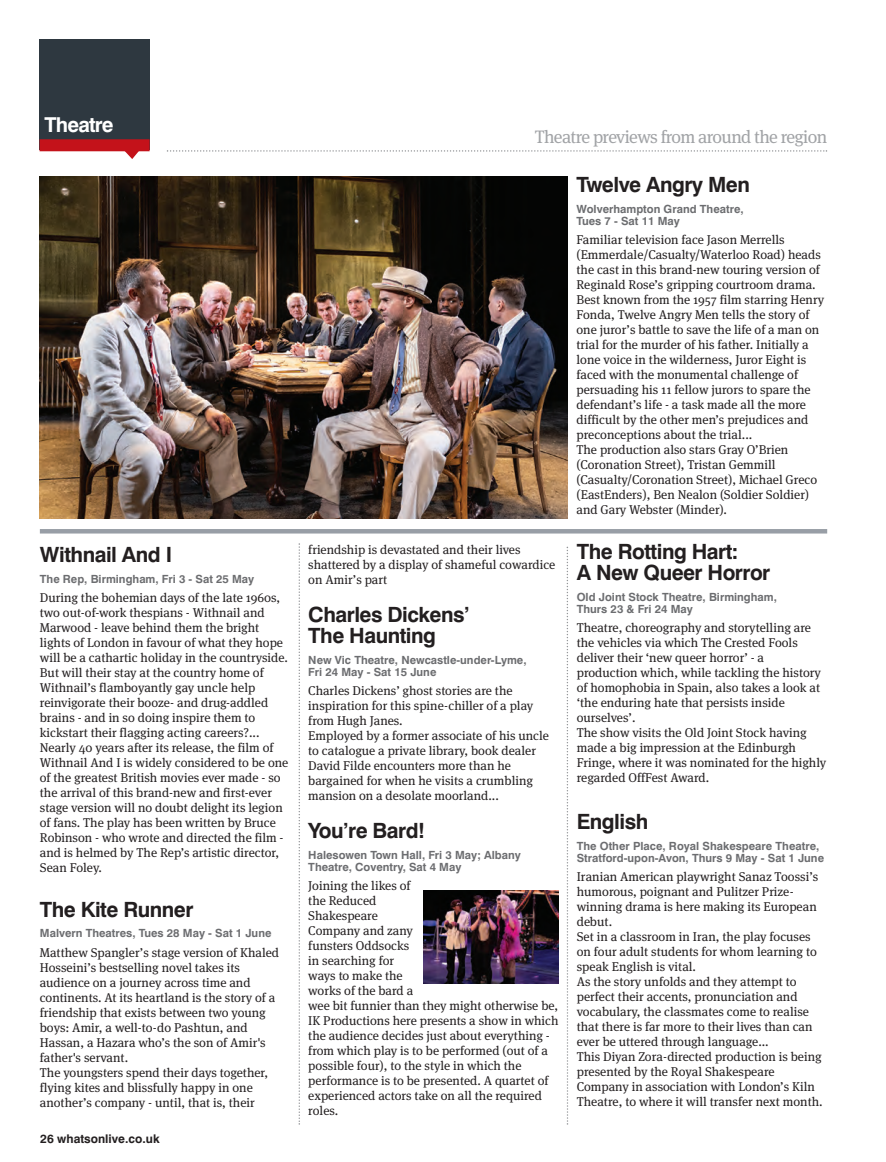
<style>
.page{position:relative;width:886px;height:1162px;background:#fff}
.page>*{position:absolute;margin:0;border:0;box-sizing:border-box;transform-origin:0 0}
.t1{font:700 21px/21px "Swiss 721 BT";letter-spacing:-.025em;color:#231f20}
.t2{font:700 20.55px "Swiss 721 BT";letter-spacing:-.04em;color:#fff}
.t3{font:18px "Meta Serif";letter-spacing:-.035em;color:#a1a3a6}
.t4{font:12.75px/15px "Meta Serif";color:#231f20}
.t5{font:700 12px "Swiss 721 BT";color:#231f20}
.t6{font:700 11.25px/12px "Swiss 721 BT";color:#6c6d70}
</style>
<div class="page">
<div style="left:40px;top:40px;width:109px;height:110px;background:#2e3840"></div>
<svg style="left:124px;top:151px;width:15px;height:8px"></svg>
<div style="left:40px;top:139px;width:109px;height:12px;background:#c4121a"></div>
<svg style="left:167px;top:150px;width:659px;height:2px"></svg>
<svg style="left:298px;top:543px;width:2px;height:581px"></svg>
<svg style="left:566px;top:546px;width:2px;height:578px"></svg>
<img style="left:40px;top:177px;width:527px;height:341px">
<hr style="left:40px;top:529px;width:786px;height:4px;background:#989ea6">
<img style="left:423px;top:891px;width:135px;height:92px">
<p class="t2" style="left:45px;top:116px;width:70px">Theatre</p>
<p class="t1" style="left:40px;top:546px;width:134px">Withnail And I</p>
<p class="t6" style="left:40px;top:574px;width:216px">The Rep, Birmingham, Fri 3 - Sat 25 May</p>
<p class="t4" style="left:40px;top:591px;width:250px">During the bohemian days of the late 1960s, two out-of-work thespians - Withnail and Marwood - leave behind them the bright lights of London in favour of what they hope will be a cathartic holiday in the countryside.<br>But will their stay at the country home of Withnail’s flamboyantly gay uncle help reinvigorate their booze- and drug-addled brains - and in so doing inspire them to kickstart their flagging acting careers?...<br>Nearly 40 years after its release, the film of Withnail And I is widely considered to be one of the greatest British movies ever made - so the arrival of this brand-new and first-ever stage version will no doubt delight its legion of fans. The play has been written by Bruce Robinson - who wrote and directed the film - and is helmed by The Rep’s artistic director, Sean Foley.</p>
<p class="t1" style="left:40px;top:900px;width:155px">The Kite Runner</p>
<p class="t6" style="left:40px;top:928px;width:233px">Malvern Theatres, Tues 28 May - Sat 1 June</p>
<p class="t4" style="left:40px;top:945px;width:241px">Matthew Spangler’s stage version of Khaled Hosseini’s bestselling novel takes its audience on a journey across time and continents. At its heartland is the story of a friendship that exists between two young boys: Amir, a well-to-do Pashtun, and Hassan, a Hazara who’s the son of Amir's father's servant.<br>The youngsters spend their days together, flying kites and blissfully happy in one another’s company - until, that is, their</p>
<p class="t5" style="left:40px;top:1134px;width:121px">26 whatsonlive.co.uk</p>
<p class="t3" style="left:534px;top:130px;width:294px">Theatre previews from around the region</p>
<p class="t1" style="left:576px;top:176px;width:175px">Twelve Angry Men</p>
<p class="t6" style="left:576px;top:204px;width:168px">Wolverhampton Grand Theatre,<br>Tues 7 - Sat 11 May</p>
<p class="t4" style="left:576px;top:233px;width:249px">Familiar television face Jason Merrells (Emmerdale/Casualty/Waterloo Road) heads the cast in this brand-new touring version of Reginald Rose’s gripping courtroom drama.<br>Best known from the 1957 film starring Henry Fonda, Twelve Angry Men tells the story of one juror’s battle to save the life of a man on trial for the murder of his father. Initially a lone voice in the wilderness, Juror Eight is faced with the monumental challenge of persuading his 11 fellow jurors to spare the defendant’s life - a task made all the more difficult by the other men’s prejudices and preconceptions about the trial...<br>The production also stars Gray O’Brien (Coronation Street), Tristan Gemmill (Casualty/Coronation Street), Michael Greco (EastEnders), Ben Nealon (Soldier Soldier) and Gary Webster (Minder).</p>
<p class="t4" style="left:308px;top:543px;width:248px">friendship is devastated and their lives shattered by a display of shameful cowardice on Amir’s part</p>
<p class="t1" style="left:308px;top:606px;width:163px">Charles Dickens’<br>The Haunting</p>
<p class="t6" style="left:308px;top:654px;width:220px">New Vic Theatre, Newcastle-under-Lyme,<br>Fri 24 May - Sat 15 June</p>
<p class="t4" style="left:308px;top:684px;width:242px">Charles Dickens’ ghost stories are the inspiration for this spine-chiller of a play from Hugh Janes.<br>Employed by a former associate of his uncle to catalogue a private library, book dealer David Filde encounters more than he bargained for when he visits a crumbling mansion on a desolate moorland...</p>
<p class="t1" style="left:308px;top:821px;width:118px">You’re Bard!</p>
<p class="t6" style="left:308px;top:849px;width:214px">Halesowen Town Hall, Fri 3 May; Albany<br>Theatre, Coventry, Sat 4 May</p>
<p class="t4" style="left:308px;top:878px;width:252px">Joining the likes of<br>the Reduced<br>Shakespeare<br>Company and zany<br>funsters Oddsocks<br>in searching for<br>ways to make the<br>works of the bard a<br>wee bit funnier than they might otherwise be,<br>IK Productions here presents a show in which the audience decides just about everything - from which play is to be performed (out of a possible four), to the style in which the performance is to be presented. A quartet of experienced actors take on all the required roles.</p>
<p class="t1" style="left:576px;top:543px;width:195px">The Rotting Hart:<br>A New Queer Horror</p>
<p class="t6" style="left:576px;top:591px;width:202px">Old Joint Stock Theatre, Birmingham,<br>Thurs 23 &amp; Fri 24 May</p>
<p class="t4" style="left:576px;top:621px;width:251px">Theatre, choreography and storytelling are the vehicles via which The Crested Fools deliver their ‘new queer horror’ - a production which, while tackling the history of homophobia in Spain, also takes a look at ‘the enduring hate that persists inside ourselves’.<br>The show visits the Old Joint Stock having made a big impression at the Edinburgh Fringe, where it was nominated for the highly regarded OffFest Award.</p>
<p class="t1" style="left:576px;top:812px;width:73px">English</p>
<p class="t6" style="left:576px;top:840px;width:249px">The Other Place, Royal Shakespeare Theatre,<br>Stratford-upon-Avon, Thurs 9 May - Sat 1 June</p>
<p class="t4" style="left:576px;top:869px;width:247px">Iranian American playwright Sanaz Toossi’s humorous, poignant and Pulitzer Prize&shy;winning drama is here making its European debut.<br>Set in a classroom in Iran, the play focuses on four adult students for whom learning to speak English is vital.<br>As the story unfolds and they attempt to perfect their accents, pronunciation and vocabulary, the classmates come to realise that there is far more to their lives than can ever be uttered through language...<br>This Diyan Zora-directed production is being presented by the Royal Shakespeare Company in association with London’s Kiln Theatre, to where it will transfer next month.</p>
</div>
